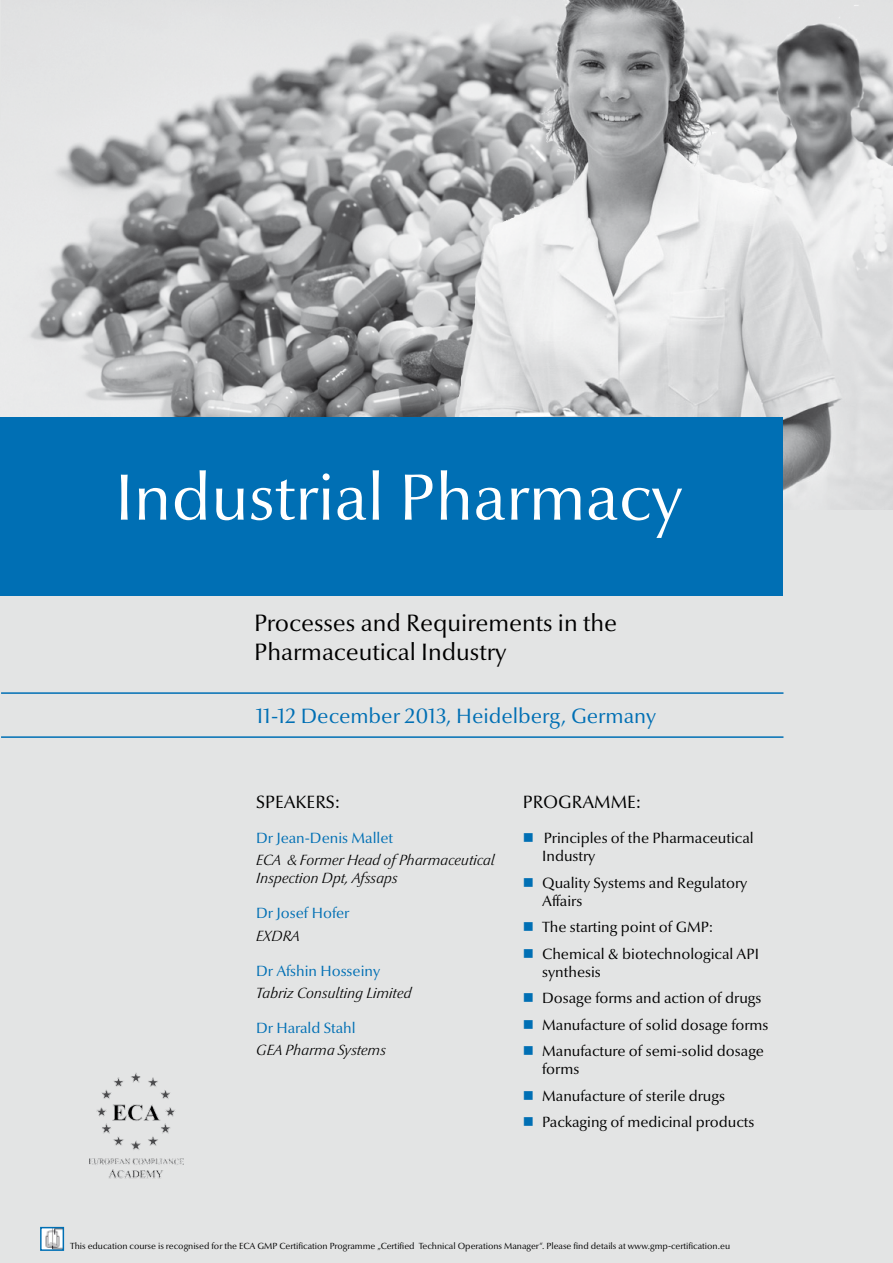
<style>
.page{position:relative;width:893px;height:1263px;background:#fff}
.page>*{position:absolute;margin:0;border:0;box-sizing:border-box;transform-origin:0 0}
.t1{font:66px "Optima Nova LT";color:#fff}
.t2{font:24px/28.8px "Optima Nova LT";color:#000}
.t3{font:21px "Optima Nova LT";color:#006fb4}
.t4{font:18px "Optima Nova LT";color:#000}
.t5{font:15px/26.5px "Optima Nova LT";color:#000}
.t6{font:italic 300 15px/18px "Optima Nova LT";color:#000}
.t7{font:15px "Optima Nova LT";color:#006fb4}
.t8{font:9px "Optima Nova LT";color:#000}
</style>
<div class="page">
<img style="left:0;top:0;width:893px;height:510px">
<div style="left:0;top:510px;width:893px;height:753px;background:#e3e4e4"></div>
<div style="left:0;top:417px;width:782px;height:178px;background:#006fb4"></div>
<img style="left:89px;top:1073px;width:95px;height:106px">
<hr style="left:0;top:0;width:1px;height:119px;background:#e3e4e4">
<hr style="left:1px;top:692px;width:782px;height:2px;background:#006fb4">
<hr style="left:1px;top:736px;width:782px;height:2px;background:#006fb4">
<img style="left:43px;top:1230px;width:18px;height:18px">
<div style="left:40px;top:1227px;width:24px;height:24px;border:2px solid #006fb4"></div>
<h1 class="t1" style="left:115px;top:459px;width:569px">Industrial Pharmacy</h1>
<h2 class="t2" style="left:254px;top:609px;width:364px">Processes and Requirements in the<br>Pharmaceutical Industry</h2>
<h3 class="t3" style="left:256px;top:703px;width:401px">11-12 December 2013, Heidelberg, Germany</h3>
<p class="t4" style="left:256px;top:792px;width:85px">SPEAKERS:</p>
<p class="t7" style="left:256px;top:829px;width:138px">Dr Jean-Denis Mallet</p>
<p class="t6" style="left:256px;top:852px;width:240px">ECA &amp; Former Head of Pharmaceutical<br>Inspection Dpt, Afssaps</p>
<p class="t7" style="left:256px;top:905px;width:95px">Dr Josef Hofer</p>
<p class="t6" style="left:256px;top:927px;width:45px">EXDRA</p>
<p class="t7" style="left:256px;top:962px;width:125px">Dr Afshin Hosseiny</p>
<p class="t6" style="left:256px;top:984px;width:157px">Tabriz Consulting Limited</p>
<p class="t7" style="left:256px;top:1019px;width:101px">Dr Harald Stahl</p>
<p class="t6" style="left:256px;top:1041px;width:131px">GEA Pharma Systems</p>
<p class="t4" style="left:523px;top:792px;width:120px">PROGRAMME:</p>
<p class="t5" style="left:542px;top:829px;width:213px;line-height:18px">Principles of the Pharmaceutical<br>Industry</p>
<p class="t5" style="left:542px;top:874px;width:207px;line-height:18px">Quality Systems and Regulatory<br>Affairs</p>
<p class="t5" style="left:542px;top:914px;width:218px">The starting point of GMP:<br>Chemical &amp; biotechnological API</p>
<p class="t5" style="left:542px;top:959px;width:228px">synthesis<br>Dosage forms and action of drugs<br>Manufacture of solid dosage forms<br>Manufacture of semi-solid dosage</p>
<p class="t5" style="left:542px;top:1056px;width:214px">forms<br>Manufacture of sterile drugs<br>Packaging of medicinal products</p>
<p class="t8" style="left:70px;top:1241px;width:662px">This education course is recognised for the ECA GMP Certification Programme „Certified Technical Operations Manager“. Please find details at www.gmp-certification.eu</p>
</div>
